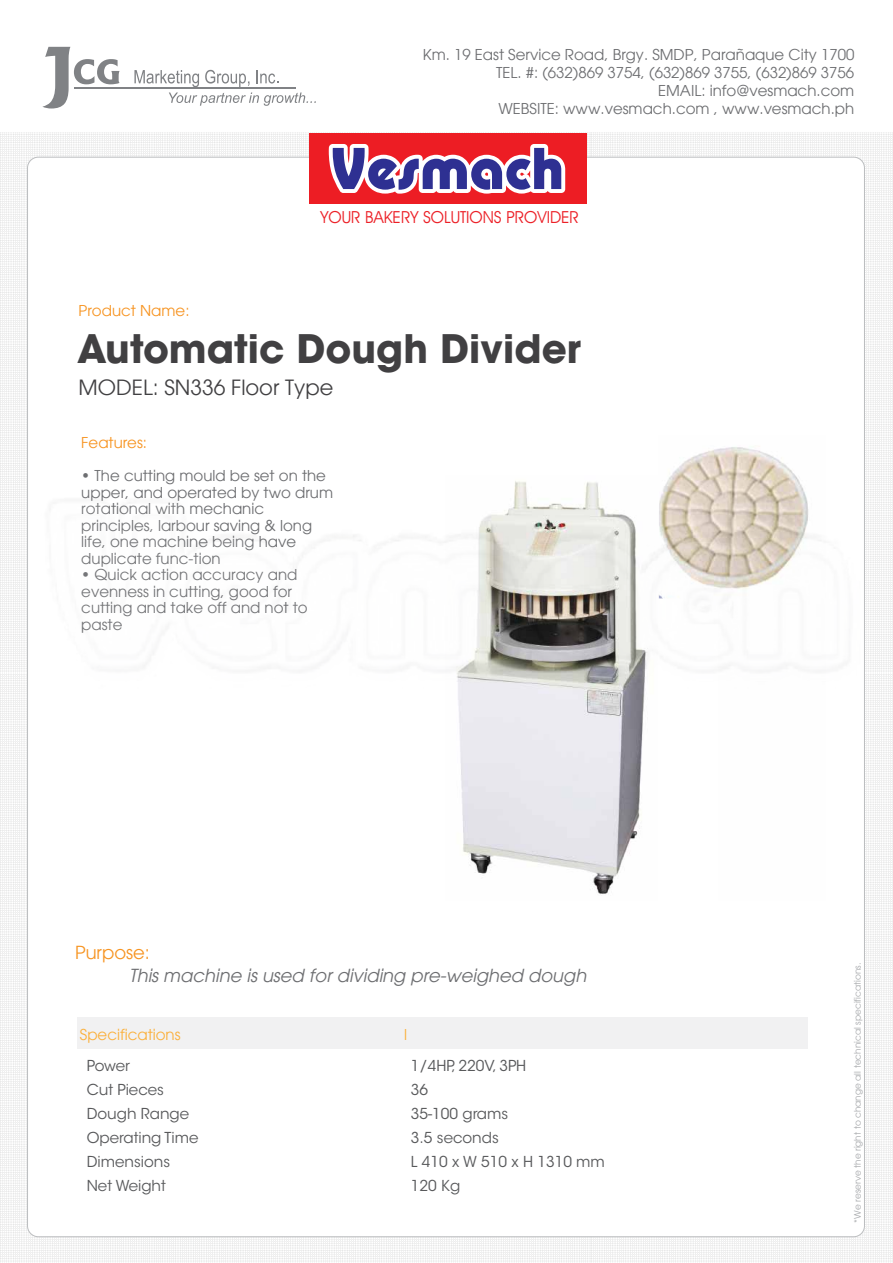
<style>
.page{position:relative;width:893px;height:1263px;background:#fff}
.page>*{position:absolute;margin:0;border:0;box-sizing:border-box;transform-origin:0 0}
.t1{font:700 39px "ITC Avant Garde Std";color:#414042}
.t2{font:21px "Avant Garde";color:#414042}
.t3{font:italic 18px "Avant Garde";color:#6d6e71}
.t4{font:18px "Avant Garde";color:#f79421}
.t5{font:16.8px "Avant Garde IT Cby BT";color:#ec2027}
.t6{font:15px/16.5px "Avant Garde";color:#6d6e71}
.t7{font:15px "ITC Avant Garde Std";color:#58595b}
.t8{font:15px "Avant Garde";color:#f79421}
.t9{font:15px "Avant Garde";color:#fbb03b}
.t10{font:9px "Avant Garde";color:#a7a9ac}
</style>
<div class="page">
<div style="left:0;top:2px;width:892px;height:1261px;background:#f3f3f3"></div>
<div style="left:0;top:2px;width:892px;height:130px;background:#fff"></div>
<div style="left:28px;top:157px;width:836px;height:1080px;background:#fff;border-radius:11px"></div>
<hr style="left:74px;top:87px;width:222px;height:1px;background:#808285">
<svg style="left:42px;top:47px;width:77px;height:62px"></svg>
<svg style="left:134px;top:70px;width:65px;height:17px"></svg>
<svg style="left:205px;top:70px;width:44px;height:17px"></svg>
<svg style="left:256px;top:70px;width:22px;height:14px"></svg>
<svg style="left:169px;top:93px;width:147px;height:13px"></svg>
<div style="left:309px;top:133px;width:277px;height:71px;background:#ed1d24"></div>
<svg style="left:329px;top:144px;width:236px;height:50px"></svg>
<div style="left:77px;top:1018px;width:730px;height:31px;background:#f1f1f2"></div>
<img style="left:459px;top:709px;width:185px;height:185px">
<img style="left:0;top:460px;width:892px;height:249px">
<p class="t6" style="left:423px;top:46px;width:433px;line-height:18px;text-align:right">Km. 19 East Service Road, Brgy. SMDP, Parañaque City 1700<br>TEL. #: (632)869 3754, (632)869 3755, (632)869 3756<br>EMAIL: info@vesmach.com<br>WEBSITE: www.vesmach.com , www.vesmach.ph</p>
<p class="t6" style="left:579px;top:46px;width:276px;line-height:18px;text-align:center">1227 P. Guevarra St., St . Cruz, Manila<br>TELFAX #: (632)7359650, (632)353 203</p>
<p class="t8" style="left:79px;top:301px;width:112px">Product Name:</p>
<p class="t5" style="left:320px;top:207px;width:260px">YOUR BAKERY SOLUTIONS PROVIDER</p>
<h1 class="t1" style="left:77px;top:323px;width:505px">Automatic Dough Divider</h1>
<h2 class="t2" style="left:79px;top:375px;width:256px">MODEL: SN336 Floor Type</h2>
<p class="t8" style="left:81px;top:434px;width:67px">Features:</p>
<p class="t6" style="left:81px;top:468px;width:253px">• The cutting mould be set on the upper, and operated by two drum rotational with mechanic principles, larbour saving &amp; long life, one machine being have duplicate func-tion</p>
<p class="t6" style="left:81px;top:567px;width:228px">• Quick action accuracy and evenness in cutting, good for cutting and take off and not to paste</p>
<p class="t4" style="left:75px;top:942px;width:76px">Purpose:</p>
<p class="t3" style="left:129px;top:964px;width:459px">This machine is used for dividing pre-weighed dough</p>
<p class="t9" style="left:80px;top:1025px;width:102px">Specifications</p>
<p class="t9" style="left:404px;top:1025px;width:4px">l</p>
<p class="t7" style="left:87px;top:1057px;width:45px">Power</p>
<p class="t7" style="left:411px;top:1057px;width:117px">1/4HP, 220V, 3PH</p>
<p class="t7" style="left:87px;top:1081px;width:79px">Cut Pieces</p>
<p class="t7" style="left:411px;top:1081px;width:19px">36</p>
<p class="t7" style="left:87px;top:1105px;width:104px">Dough Range</p>
<p class="t7" style="left:411px;top:1105px;width:99px">35-100 grams</p>
<p class="t7" style="left:87px;top:1129px;width:113px">Operating Time</p>
<p class="t7" style="left:411px;top:1129px;width:89px">3.5 seconds</p>
<p class="t7" style="left:87px;top:1153px;width:85px">Dimensions</p>
<p class="t7" style="left:411px;top:1153px;width:195px">L 410 x W 510 x H 1310 mm</p>
<p class="t7" style="left:87px;top:1177px;width:81px">Net Weight</p>
<p class="t7" style="left:411px;top:1177px;width:51px">120 Kg</p>
<p class="t10" style="left:852px;top:1223px;width:261px;rotate:-90deg">*We reserve the right to change all technical specifications.</p>
</div>
